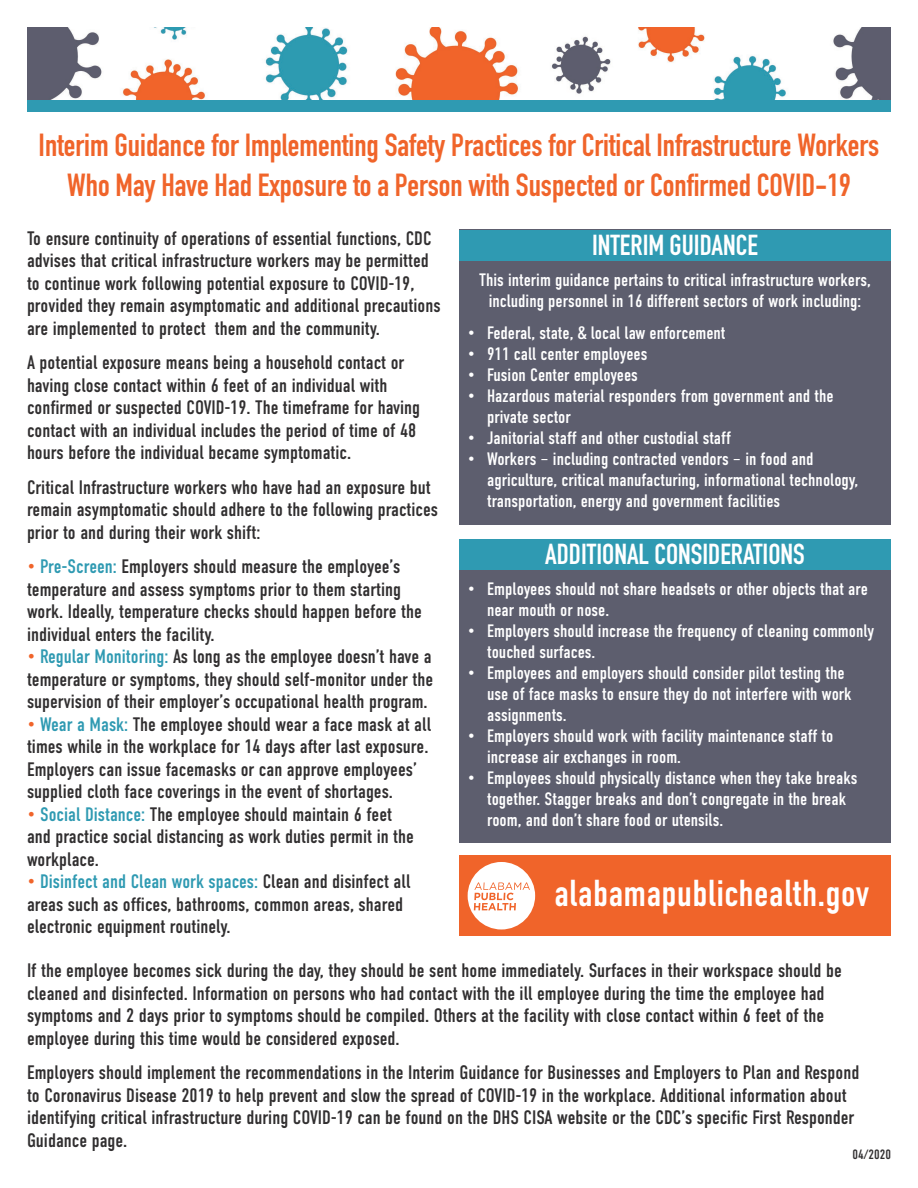
<style>
.page{position:relative;width:918px;height:1188px;background:#fff}
.page>*{position:absolute;margin:0;border:0;box-sizing:border-box;transform-origin:0 0}
.t1{font:37.5px "DIN Condensed";color:#fff}
.t2{font:700 31.5px/40.5px "DIN Condensed";color:#f0642a;text-align:center}
.t3{font:700 28.5px "DIN Condensed";color:#fff}
.t4{font:19.5px/22.5px "DIN Condensed";color:#312f30}
.t5{font:18px/21px "DIN Condensed";color:#fff;text-align:center}
.t6{font:13.5px "DIN Condensed";color:#312f30}
.s1{color:#f0642a}
.s2{color:#2f9ab2}
</style>
<div class="page">
<div style="left:27px;top:99px;width:864px;height:13px;background:#2f9ab2"></div>
<div style="left:459px;top:230px;width:432px;height:295px;background:#5d5e6e"></div>
<div style="left:459px;top:539px;width:432px;height:303px;background:#5d5e6e"></div>
<div style="left:459px;top:230px;width:432px;height:31px;background:#2f9ab2"></div>
<div style="left:459px;top:539px;width:432px;height:31px;background:#2f9ab2"></div>
<div style="left:459px;top:855px;width:432px;height:81px;background:#f0642a"></div>
<svg style="left:468px;top:862px;width:67px;height:67px"></svg>
<img style="left:27px;top:27px;width:864px;height:72px">
<p class="t2" style="left:39px;top:124px;width:842px">Interim Guidance for Implementing Safety Practices for Critical Infrastructure Workers<br>Who May Have Had Exposure to a Person with Suspected or Confirmed COVID-19</p>
<p class="t3" style="left:592px;top:226px;width:167px">INTERIM GUIDANCE</p>
<p class="t4" style="left:27px;top:227px;width:415px">To ensure continuity of operations of essential functions, CDC advises that critical infrastructure workers may be permitted to continue work following potential exposure to COVID-19, provided they remain asymptomatic and additional precautions are implemented to protect them and the community.</p>
<p class="t4" style="left:27px;top:352px;width:395px">A potential exposure means being a household contact or having close contact within 6 feet of an individual with confirmed or suspected COVID-19. The timeframe for having contact with an individual includes the period of time of 48 hours before the individual became symptomatic.</p>
<p class="t4" style="left:27px;top:476px;width:413px">Critical Infrastructure workers who have had an exposure but remain asymptomatic should adhere to the following practices prior to and during their work shift:</p>
<p class="t4" style="left:27px;top:556px;width:396px"><span class="s1">•</span> <span class="s2">Pre-Screen:</span> Employers should measure the employee’s temperature and assess symptoms prior to them starting work. Ideally, temperature checks should happen before the individual enters the facility.</p>
<p class="t4" style="left:27px;top:646px;width:408px;text-align:justify"><span class="s1">•</span> <span class="s2">Regular Monitoring:</span> As long as the employee doesn’t have a temperature or symptoms, they should self-monitor under the supervision of their employer’s occupational health program.</p>
<p class="t4" style="left:27px;top:713px;width:406px"><span class="s1">•</span> <span class="s2">Wear a Mask:</span> The employee should wear a face mask at all times while in the workplace for 14 days after last exposure.<br>Employers can issue facemasks or can approve employees’ supplied cloth face coverings in the event of shortages.</p>
<p class="t4" style="left:27px;top:803px;width:388px"><span class="s1">•</span> <span class="s2">Social Distance:</span> The employee should maintain 6 feet and practice social distancing as work duties permit in the workplace.</p>
<p class="t4" style="left:27px;top:871px;width:385px"><span class="s1">•</span> <span class="s2">Disinfect and Clean work spaces:</span> Clean and disinfect all areas such as offices, bathrooms, common areas, shared electronic equipment routinely.</p>
<p class="t4" style="left:27px;top:960px;width:816px">If the employee becomes sick during the day, they should be sent home immediately. Surfaces in their workspace should be cleaned and disinfected. Information on persons who had contact with the ill employee during the time the employee had symptoms and 2 days prior to symptoms should be compiled. Others at the facility with close contact within 6 feet of the employee during this time would be considered exposed.</p>
<p class="t4" style="left:27px;top:1062px;width:834px">Employers should implement the recommendations in the Interim Guidance for Businesses and Employers to Plan and Respond to Coronavirus Disease 2019 to help prevent and slow the spread of COVID-19 in the workplace. Additional information about identifying critical infrastructure during COVID-19 can be found on the DHS CISA website or the CDC’s specific First Responder Guidance page.</p>
<p class="t5" style="left:479px;top:270px;width:393px">This interim guidance pertains to critical infrastructure workers, including personnel in 16 different sectors of work including:</p>
<p class="t5" style="left:468px;top:323px;width:259px">• Federal, state, &amp; local law enforcement</p>
<p class="t5" style="left:468px;top:344px;width:181px">• 911 call center employees</p>
<p class="t5" style="left:468px;top:365px;width:172px">• Fusion Center employees</p>
<p class="t5" style="left:468px;top:386px;width:367px">• Hazardous material responders from government and the</p>
<p class="t5" style="left:487px;top:407px;width:85px">private sector</p>
<p class="t5" style="left:468px;top:428px;width:265px">• Janitorial staff and other custodial staff</p>
<p class="t5" style="left:468px;top:449px;width:347px">• Workers – including contracted vendors – in food and</p>
<p class="t5" style="left:487px;top:470px;width:373px">agriculture, critical manufacturing, informational technology,</p>
<p class="t5" style="left:487px;top:491px;width:295px">transportation, energy and government facilities</p>
<p class="t3" style="left:545px;top:535px;width:261px">ADDITIONAL CONSIDERATIONS</p>
<p class="t5" style="left:468px;top:579px;width:402px">• Employees should not share headsets or other objects that are</p>
<p class="t5" style="left:487px;top:600px;width:124px">near mouth or nose.</p>
<p class="t5" style="left:468px;top:621px;width:408px">• Employers should increase the frequency of cleaning commonly</p>
<p class="t5" style="left:487px;top:642px;width:110px">touched surfaces.</p>
<p class="t5" style="left:468px;top:663px;width:378px">• Employees and employers should consider pilot testing the</p>
<p class="t5" style="left:487px;top:684px;width:366px">use of face masks to ensure they do not interfere with work</p>
<p class="t5" style="left:487px;top:705px;width:81px">assignments.</p>
<p class="t5" style="left:468px;top:726px;width:367px">• Employers should work with facility maintenance staff to</p>
<p class="t5" style="left:487px;top:747px;width:195px">increase air exchanges in room.</p>
<p class="t5" style="left:468px;top:768px;width:391px">• Employees should physically distance when they take breaks</p>
<p class="t5" style="left:487px;top:789px;width:360px">together. Stagger breaks and don’t congregate in the break</p>
<p class="t5" style="left:487px;top:810px;width:238px">room, and don’t share food or utensils.</p>
<p class="t1" style="left:554px;top:872px;width:317px">alabamapublichealth.gov</p>
<p class="t6" style="left:853px;top:1147px;width:40px">04/2020</p>
</div>
